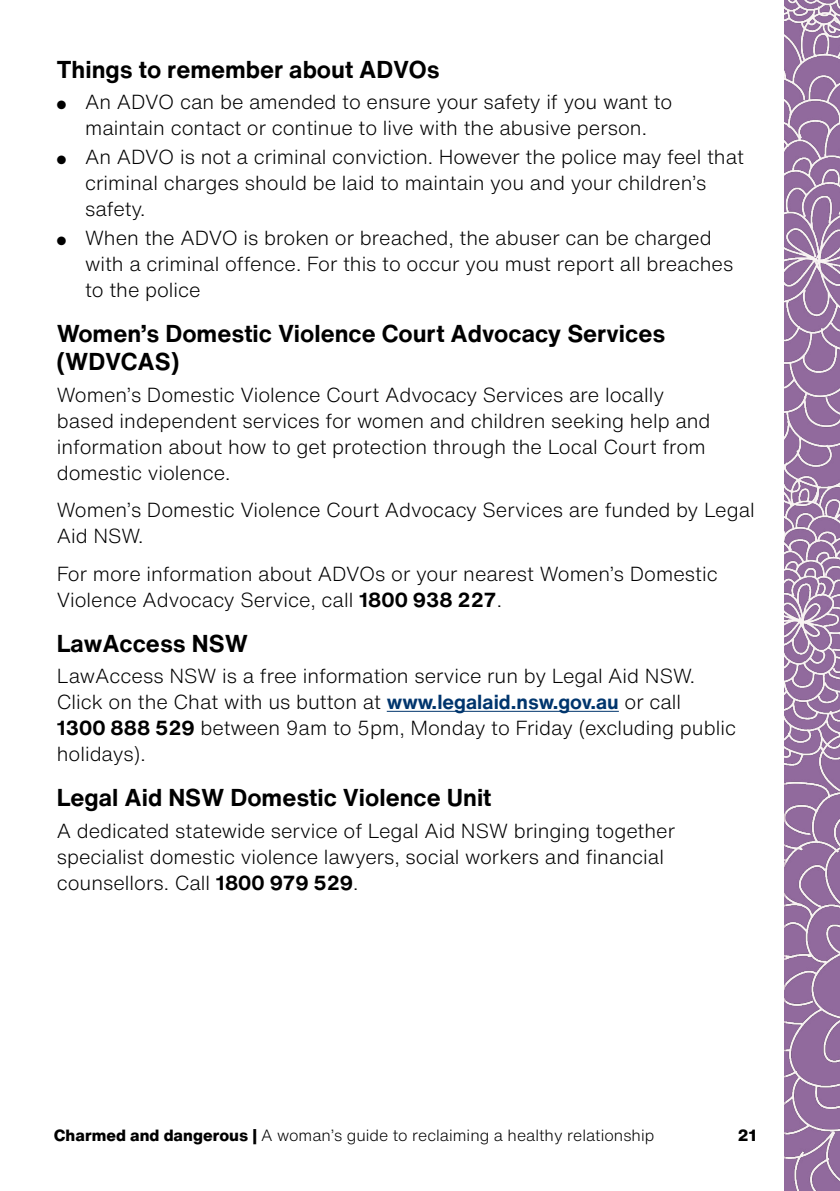
<style>
.page{position:relative;width:840px;height:1191px;background:#fff}
.page>*{position:absolute;margin:0;border:0;box-sizing:border-box;transform-origin:0 0}
.heading_2{font:700 24px/28px "Helvetica Now Text";color:#000}
.TEXT{font:300 20px/26px "Helvetica Now Text";color:#000}
.t1{font:300 16px "Helvetica Now Text";color:#000}
.t2{font:800 16px "Helvetica Now Text";color:#000}
.s1{font-weight:700}
.s2{font-weight:700;color:#00356d}
.s3{font-weight:800}
</style>
<div class="page">
<img style="left:784px;top:0;width:55px;height:1191px">
<hr style="left:386px;top:711px;width:232px;height:1px;background:#00356d">
<p class="heading_2" style="left:57px;top:55px;width:384px">Things to remember about ADVOs</p>
<p class="TEXT" style="left:57px;top:89px;width:617px;text-align:center">● An ADVO can be amended to ensure your safety if you want to maintain contact or continue to live with the abusive person.</p>
<p class="TEXT" style="left:85px;top:143px;width:660px;text-indent:-28px">● An ADVO is not a criminal conviction. However the police may feel that criminal charges should be laid to maintain you and your children’s safety.</p>
<p class="TEXT" style="left:85px;top:224px;width:649px;text-indent:-28px">● When the ADVO is broken or breached, the abuser can be charged with a criminal offence. For this to occur you must report all breaches to the police</p>
<p class="heading_2" style="left:57px;top:319px;width:609px">Women’s Domestic Violence Court Advocacy Services (WDVCAS)</p>
<p class="TEXT" style="left:57px;top:381px;width:655px">Women’s Domestic Violence Court Advocacy Services are locally based independent services for women and children seeking help and information about how to get protection through the Local Court from domestic violence.</p>
<p class="TEXT" style="left:57px;top:496px;width:699px">Women’s Domestic Violence Court Advocacy Services are funded by Legal<br>Aid NSW.</p>
<p class="TEXT" style="left:57px;top:560px;width:662px">For more information about ADVOs or your nearest Women’s Domestic<br>Violence Advocacy Service, call <span class="s1">1800 938 227</span>.</p>
<p class="heading_2" style="left:57px;top:628px;width:193px">LawAccess NSW</p>
<p class="TEXT" style="left:57px;top:662px;width:680px">LawAccess NSW is a free information service run by Legal Aid NSW.<br>Click on the Chat with us button at <span class="s2">www.legalaid.nsw.gov.au</span> or call<br><span class="s1">1300 888 529</span> between 9am to 5pm, Monday to Friday (excluding public holidays).</p>
<p class="heading_2" style="left:57px;top:783px;width:436px">Legal Aid NSW Domestic Violence Unit</p>
<p class="TEXT" style="left:57px;top:817px;width:619px">A dedicated statewide service of Legal Aid NSW bringing together specialist domestic violence lawyers, social workers and financial counsellors. Call <span class="s1">1800 979 529</span>.</p>
<p class="t1" style="left:54px;top:1122px;width:601px"><span class="s3">Charmed and dangerous |</span> A woman’s guide to reclaiming a healthy relationship</p>
<p class="t2" style="left:737px;top:1122px;width:21px">21</p>
</div>
